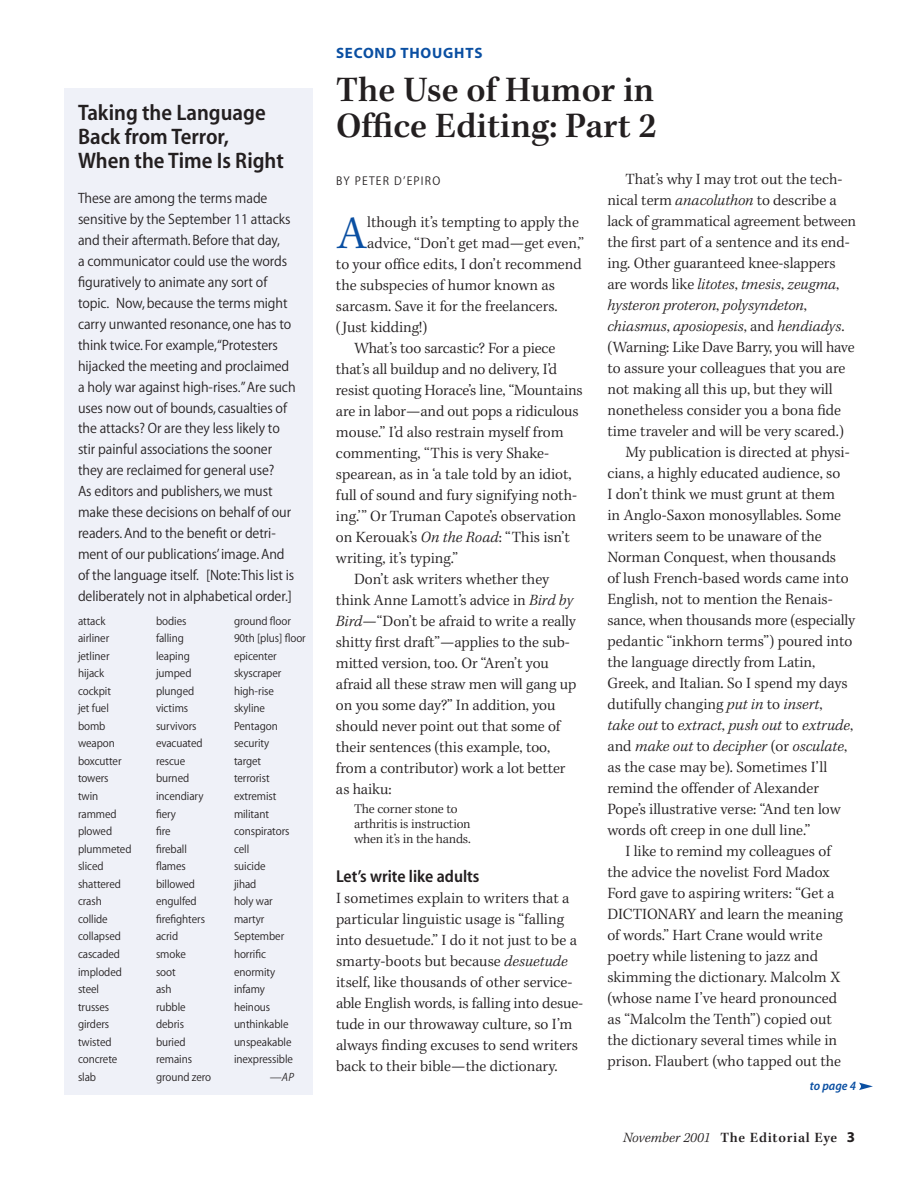
<style>
.page{position:relative;width:918px;height:1188px;background:#fff}
.page>*{position:absolute;margin:0;border:0;box-sizing:border-box;transform-origin:0 0}
.t1{font:46.95px "Kepl MM 277 30 226 25 217 24 178 19";color:#0a4fa2}
.t2{font:36px/36px "Kepl MM 147 160 120 131 116 125 95 102";color:#231f20}
.t3{font:22.5px/24px "Myriad MM 575 500";color:#231f20}
.t4{font:17.25px "Myriad MM 575 500";color:#231f20}
.t5{font:15.75px/21px "Kepl MM 277 30 226 25 217 24 178 19";color:#231f20}
.t6{font:15.75px/21px "Kepl MM It 277 30 226 25 217 24 178 19";letter-spacing:-.005em;color:#231f20}
.t7{font:15px/21px "Myriad MM 325 525";letter-spacing:-.005em;color:#231f20}
.t8{font:15px "Myriad MM 700 600";letter-spacing:.055em;color:#0a4fa2}
.t9{font:14.25px "Kepl MM 147 160 120 131 116 125 95 102";letter-spacing:.05em;color:#231f20}
.t10{font:13.5px/15px "Kepl MM 277 30 226 25 217 24 178 19";letter-spacing:-.015em;color:#231f20}
.t11{font:12.75px "Myriad MM 325 525";letter-spacing:.095em;color:#231f20}
.t12{font:12.75px "Myriad MM It 565 525";color:#0a4fa2}
.t13{font:12px/17.5px "Myriad MM 325 525";letter-spacing:-.005em;color:#231f20}
.t14{font:12px "Myriad MM It 325 525";color:#231f20}
.s1{font-family:"Kepl MM It 277 30 226 25 217 24 178 19"}
.s2{font-family:"Kepl MM 277 30 226 25 217 24 178 19"}
.s3{font-family:"Myriad MM 700 600";font-size:15px}
</style>
<div class="page">
<svg style="left:859px;top:1083px;width:14px;height:7px"></svg>
<div style="left:64px;top:88px;width:250px;height:1007px;background:#eff1f8"></div>
<h3 class="t3" style="left:78px;top:102px;width:207px">Taking the Language<br>Back from Terror,<br>When the Time Is Right</h3>
<p class="t7" style="left:78px;top:188px;width:219px">These are among the terms made sensitive by the September 11 attacks and their aftermath. Before that day,<br>a communicator could use the words figuratively to animate any sort of topic. Now, because the terms might carry unwanted resonance, one has to think twice. For example,“Protesters hijacked the meeting and proclaimed a holy war against high-rises.”Are such uses now out of bounds, casualties of the attacks? Or are they less likely to stir painful associations the sooner they are reclaimed for general use?<br>As editors and publishers, we must make these decisions on behalf of our readers. And to the benefit or detri&shy;ment of our publications’image. And of the language itself. [Note:This list is deliberately not in alphabetical order.]</p>
<p class="t13" style="left:78px;top:613px;width:55px">attack airliner jetliner hijack cockpit<br>jet fuel bomb weapon boxcutter towers twin rammed plowed plummeted sliced shattered crash collide collapsed cascaded imploded steel trusses girders twisted concrete slab</p>
<p class="t13" style="left:156px;top:613px;width:57px">bodies falling leaping jumped plunged victims survivors evacuated rescue burned incendiary fiery<br>fire<br>fireball flames billowed engulfed firefighters acrid smoke<br>soot<br>ash<br>rubble debris buried remains ground zero</p>
<p class="t13" style="left:234px;top:613px;width:73px">ground floor<br>90th [plus] floor epicenter skyscraper high-rise skyline<br>Pentagon security<br>target<br>terrorist extremist militant conspirators cell<br>suicide<br>jihad<br>holy war martyr<br>September horrific enormity infamy<br>heinous unthinkable unspeakable inexpressible</p>
<p class="t14" style="left:270px;top:1072px;width:26px">—AP</p>
<p class="t8" style="left:336px;top:48px;width:148px">SECOND THOUGHTS</p>
<h2 class="t2" style="left:336px;top:75px;width:322px">The Use of Humor in<br>Office Editing: Part 2</h2>
<p class="t11" style="left:336px;top:176px;width:106px">BY PETER D’EPIRO</p>
<h1 class="t1" style="left:336px;top:215px;width:33px">A</h1>
<p class="t5" style="left:367px;top:213px;width:213px">lthough it’s tempting to apply the</p>
<p class="t5" style="left:607px;top:171px;width:250px;text-indent:18px">That’s why I may trot out the tech&shy;nical term <span class="s1">anacoluthon</span> to describe a lack of grammatical agreement between the first part of a sentence and its end&shy;ing. Other guaranteed knee-slappers</p>
<p class="t6" style="left:607px;top:275px;width:239px"><span class="s2">are words like</span> litotes<span class="s2">,</span> tmesis<span class="s2">,</span> zeugma<span class="s2">, </span>hysteron proteron<span class="s2">,</span> polysyndeton<span class="s2">, </span>chiasmus<span class="s2">,</span> aposiopesis<span class="s2">, and</span> hendiadys<span class="s2">.</span></p>
<p class="t5" style="left:607px;top:339px;width:249px">(Warning: Like Dave Barry, you will have</p>
<p class="t5" style="left:607px;top:360px;width:239px">to assure your colleagues that you are</p>
<p class="t5" style="left:607px;top:381px;width:227px">not making all this up, but they will</p>
<p class="t5" style="left:607px;top:402px;width:235px">nonetheless consider you a bona fide</p>
<p class="t5" style="left:607px;top:423px;width:238px">time traveler and will be very scared.)</p>
<p class="t5" style="left:625px;top:444px;width:226px">My publication is directed at physi-</p>
<p class="t5" style="left:607px;top:465px;width:234px">cians, a highly educated audience, so</p>
<p class="t5" style="left:607px;top:485px;width:229px">I don’t think we must grunt at them</p>
<p class="t5" style="left:607px;top:506px;width:235px">in Anglo-Saxon monosyllables. Some</p>
<p class="t5" style="left:607px;top:527px;width:216px">writers seem to be unaware of the</p>
<p class="t5" style="left:607px;top:548px;width:230px">Norman Conquest, when thousands</p>
<p class="t5" style="left:607px;top:569px;width:243px">of lush French-based words came into</p>
<p class="t5" style="left:607px;top:590px;width:227px">English, not to mention the Renais-</p>
<p class="t5" style="left:607px;top:611px;width:249px">sance, when thousands more (especially</p>
<p class="t5" style="left:607px;top:632px;width:246px">pedantic “inkhorn terms”) poured into</p>
<p class="t5" style="left:607px;top:653px;width:210px">the language directly from Latin,</p>
<p class="t5" style="left:607px;top:674px;width:242px">Greek, and Italian. So I spend my days</p>
<p class="t5" style="left:607px;top:695px;width:217px">dutifully changing <span class="s1">put in</span> to <span class="s1">insert</span>,</p>
<p class="t6" style="left:607px;top:716px;width:247px">take out <span class="s2">to</span> extract<span class="s2">,</span> push out <span class="s2">to</span> extrude<span class="s2">, and</span> make out <span class="s2">to</span> decipher <span class="s2">(or</span> osculate<span class="s2">,</span></p>
<p class="t5" style="left:607px;top:758px;width:235px">as the case may be). Sometimes I’ll remind the offender of Alexander Pope’s illustrative verse: “And ten low words oft creep in one dull line.”</p>
<p class="t5" style="left:607px;top:842px;width:237px;text-indent:18px">I like to remind my colleagues of the advice the novelist Ford Madox Ford gave to aspiring writers: “Get a DICTIONARY and learn the meaning of words.” Hart Crane would write poetry while listening to jazz and skimming the dictionary. Malcolm X (whose name I’ve heard pronounced as “Malcolm the Tenth”) copied out the dictionary several times while in prison. Flaubert (who tapped out the</p>
<p class="t12" style="left:810px;top:1081px;width:48px">to page 4</p>
<p class="t5" style="left:367px;top:234px;width:218px">advice, “Don’t get mad—get even,”</p>
<p class="t5" style="left:336px;top:255px;width:247px">to your office edits, I don’t recommend</p>
<p class="t5" style="left:336px;top:276px;width:221px">the subspecies of humor known as</p>
<p class="t5" style="left:336px;top:297px;width:223px">sarcasm. Save it for the freelancers.</p>
<p class="t5" style="left:336px;top:318px;width:93px">(Just kidding!)</p>
<p class="t5" style="left:354px;top:339px;width:203px">What’s too sarcastic? For a piece</p>
<p class="t5" style="left:336px;top:360px;width:223px">that’s all buildup and no delivery, I’d</p>
<p class="t5" style="left:336px;top:381px;width:248px">resist quoting Horace’s line, “Mountains</p>
<p class="t5" style="left:336px;top:402px;width:244px">are in labor—and out pops a ridiculous</p>
<p class="t5" style="left:336px;top:423px;width:229px">mouse.” I’d also restrain myself from</p>
<p class="t5" style="left:336px;top:444px;width:215px">commenting, “This is very Shake-</p>
<p class="t5" style="left:336px;top:465px;width:237px">spearean, as in ‘a tale told by an idiot,</p>
<p class="t5" style="left:336px;top:486px;width:243px">full of sound and fury signifying noth-</p>
<p class="t5" style="left:336px;top:507px;width:242px">ing.’” Or Truman Capote’s observation</p>
<p class="t5" style="left:336px;top:528px;width:235px">on Kerouak’s <span class="s1">On the Road</span>: “This isn’t</p>
<p class="t5" style="left:336px;top:549px;width:123px">writing, it’s typing.”</p>
<p class="t5" style="left:354px;top:570px;width:197px">Don’t ask writers whether they</p>
<p class="t5" style="left:336px;top:591px;width:239px">think Anne Lamott’s advice in <span class="s1">Bird by</span></p>
<p class="t5" style="left:336px;top:612px;width:241px"><span class="s1">Bird</span>—“Don’t be afraid to write a really</p>
<p class="t5" style="left:336px;top:633px;width:235px">shitty first draft”—applies to the sub-</p>
<p class="t5" style="left:336px;top:654px;width:214px">mitted version, too. Or “Aren’t you</p>
<p class="t5" style="left:336px;top:675px;width:242px">afraid all these straw men will gang up</p>
<p class="t5" style="left:336px;top:696px;width:221px">on you some day?” In addition, you</p>
<p class="t5" style="left:336px;top:717px;width:226px">should never point out that some of</p>
<p class="t5" style="left:336px;top:738px;width:216px">their sentences (this example, too,</p>
<p class="t5" style="left:336px;top:759px;width:231px">from a contributor) work a lot better</p>
<p class="t5" style="left:336px;top:780px;width:57px">as haiku:</p>
<p class="t10" style="left:354px;top:803px;width:118px">The corner stone to arthritis is instruction when it’s in the hands.</p>
<p class="t4" style="left:336px;top:870px;width:145px">Let’s write like adults</p>
<p class="t5" style="left:336px;top:889px;width:249px">I sometimes explain to writers that a particular linguistic usage is “falling into desuetude.” I do it not just to be a smarty-boots but because <span class="s1">desuetude </span>itself, like thousands of other service&shy;able English words, is falling into desue&shy;tude in our throwaway culture, so I’m always finding excuses to send writers back to their bible—the dictionary.</p>
<p class="t9" style="left:623px;top:1132px;width:233px"><span class="s1">November 2001</span> The Editorial Eye <span class="s3">3</span></p>
</div>
